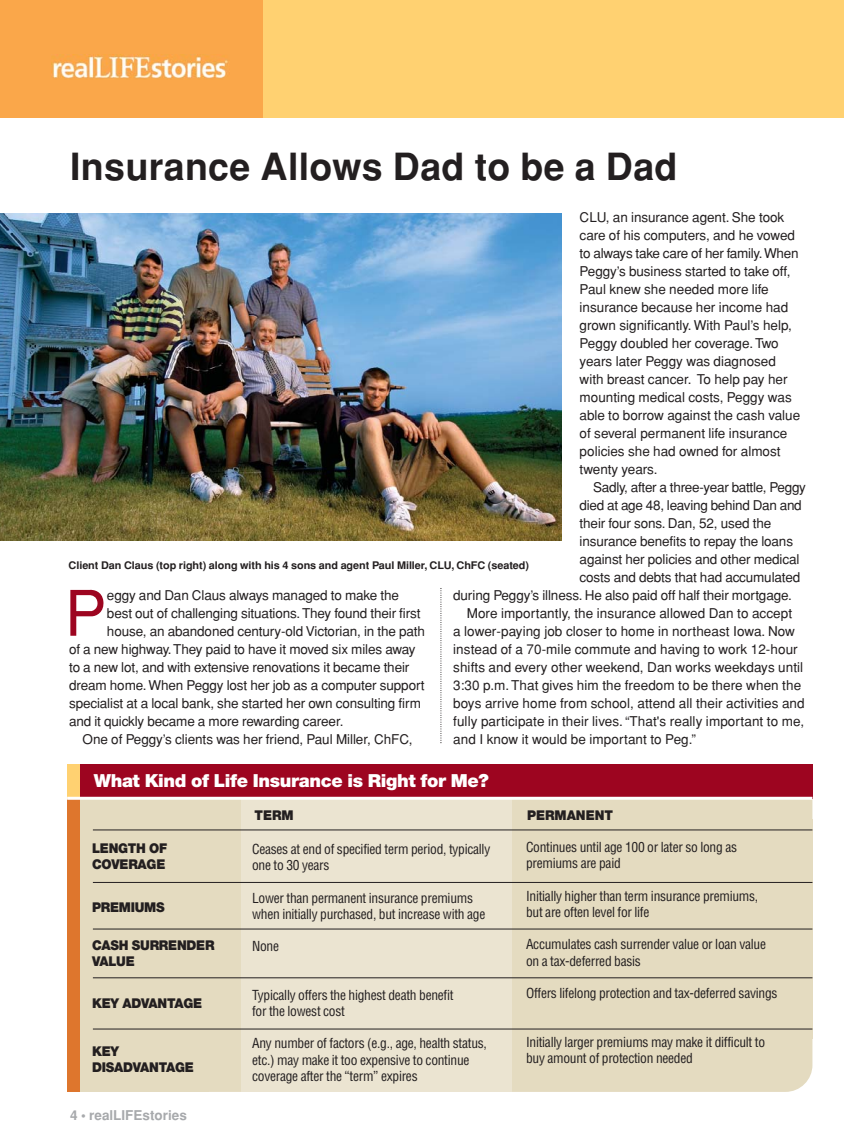
<style>
.page{position:relative;width:844px;height:1145px;background:#fff}
.page>*{position:absolute;margin:0;border:0;box-sizing:border-box;transform-origin:0 0}
.t1{font:62.85px "Helvetica";color:#9d0520}
.t2{font:700 37.5px "Helvetica";letter-spacing:.01em;color:#231f20}
.t3{font:900 18px "Helvetica Neue";letter-spacing:-.02em;color:#fff}
.t4{font:13.5px/18px "Helvetica";letter-spacing:-.005em;color:#231f20}
.t5{font:condensed 13.5px/16.2px "Helvetica";letter-spacing:-.02em;color:#231f20}
.t6{font:900 13.5px/16.2px "Helvetica Neue";letter-spacing:-.02em;color:#231f20;scale:.95 1}
.t7{font:700 13.5px "Helvetica";color:#a7a9ac}
.t8{font:900 13.5px "Helvetica Neue";color:#231f20;scale:.95 1}
.t9{font:700 10.5px "Helvetica";letter-spacing:-.005em;color:#231f20}
</style>
<div class="page">
<div style="left:260px;top:0;width:583px;height:118px;background:#ffd171"></div>
<div style="left:0;top:0;width:263px;height:118px;background:#faa74a"></div>
<img style="left:51px;top:55px;width:177px;height:24px">
<img style="left:0;top:213px;width:561px;height:328px">
<div style="left:67px;top:771px;width:745px;height:321px;background:#e4dbc0;border-radius:27px"></div>
<div style="left:241px;top:798px;width:270px;height:294px;background:#ebe4d1"></div>
<div style="left:67px;top:764px;width:745px;height:34px;background:#9d0520"></div>
<div style="left:67px;top:798px;width:13px;height:294px;background:#de762d"></div>
<div style="left:67px;top:764px;width:13px;height:34px;background:#ffd171"></div>
<hr style="left:67px;top:797px;width:745px;height:3px;background:#fff">
<hr style="left:93px;top:882px;width:719px;height:1px;background:#231f20">
<hr style="left:93px;top:830px;width:719px;height:1px;background:#231f20">
<hr style="left:93px;top:929px;width:719px;height:1px;background:#231f20">
<hr style="left:93px;top:977px;width:719px;height:1px;background:#231f20">
<hr style="left:93px;top:1029px;width:719px;height:1px;background:#231f20">
<svg style="left:440px;top:588px;width:1px;height:155px"></svg>
<h2 class="t2" style="left:70px;top:153px;width:608px">Insurance Allows Dad to be a Dad</h2>
<p class="t4" style="left:579px;top:209px;width:222px">CLU, an insurance agent. She took care of his computers, and he vowed to always take care of her family.When Peggy’s business started to take off, Paul knew she needed more life insurance because her income had grown significantly. With Paul’s help, Peggy doubled her coverage. Two years later Peggy was diagnosed with breast cancer. To help pay her mounting medical costs, Peggy was able to borrow against the cash value of several permanent life insurance policies she had owned for almost twenty years.</p>
<p class="t4" style="left:593px;top:479px;width:214px">Sadly, after a three-year battle, Peggy</p>
<p class="t4" style="left:579px;top:497px;width:223px">died at age 48, leaving behind Dan and</p>
<p class="t4" style="left:579px;top:515px;width:193px">their four sons. Dan, 52, used the</p>
<p class="t4" style="left:579px;top:533px;width:215px">insurance benefits to repay the loans</p>
<p class="t4" style="left:579px;top:551px;width:221px">against her policies and other medical</p>
<p class="t4" style="left:579px;top:569px;width:222px">costs and debts that had accumulated</p>
<p class="t4" style="left:453px;top:587px;width:340px">during Peggy’s illness. He also paid off half their mortgage.</p>
<p class="t4" style="left:466px;top:605px;width:327px">More importantly, the insurance allowed Dan to accept</p>
<p class="t4" style="left:453px;top:623px;width:343px">a lower-paying job closer to home in northeast Iowa. Now</p>
<p class="t4" style="left:453px;top:641px;width:346px">instead of a 70-mile commute and having to work 12-hour</p>
<p class="t4" style="left:453px;top:659px;width:351px">shifts and every other weekend, Dan works weekdays until</p>
<p class="t4" style="left:453px;top:677px;width:349px">3:30 p.m. That gives him the freedom to be there when the</p>
<p class="t4" style="left:453px;top:695px;width:353px">boys arrive home from school, attend all their activities and</p>
<p class="t4" style="left:453px;top:713px;width:352px">fully participate in their lives. “That's really important to me,</p>
<p class="t4" style="left:453px;top:731px;width:244px">and I know it would be important to Peg.”</p>
<p class="t9" style="left:69px;top:562px;width:462px">Client Dan Claus (top right) along with his 4 sons and agent Paul Miller, CLU, ChFC (seated)</p>
<h1 class="t1" style="left:65px;top:591px;width:43px">P</h1>
<p class="t4" style="left:107px;top:587px;width:293px">eggy and Dan Claus always managed to make the</p>
<p class="t4" style="left:107px;top:605px;width:315px">best out of challenging situations.They found their first</p>
<p class="t4" style="left:107px;top:623px;width:319px">house, an abandoned century-old Victorian, in the path</p>
<p class="t4" style="left:69px;top:641px;width:348px">of a new highway.They paid to have it moved six miles away</p>
<p class="t4" style="left:69px;top:659px;width:342px">to a new lot, and with extensive renovations it became their</p>
<p class="t4" style="left:69px;top:677px;width:357px">dream home.When Peggy lost her job as a computer support</p>
<p class="t4" style="left:69px;top:695px;width:353px">specialist at a local bank, she started her own consulting firm</p>
<p class="t4" style="left:69px;top:713px;width:276px">and it quickly became a more rewarding career.</p>
<p class="t4" style="left:83px;top:731px;width:331px">One of Peggy’s clients was her friend, Paul Miller, ChFC,</p>
<h3 class="t3" style="left:94px;top:774px;width:396px">What Kind of Life Insurance is Right for Me?</h3>
<p class="t6" style="left:92px;top:841px;width:81px">LENGTH OF<br>COVERAGE</p>
<p class="t6" style="left:92px;top:900px;width:78px">PREMIUMS</p>
<p class="t6" style="left:92px;top:938px;width:130px">CASH SURRENDER<br>VALUE</p>
<p class="t6" style="left:92px;top:996px;width:117px">KEY ADVANTAGE</p>
<p class="t6" style="left:92px;top:1044px;width:109px">KEY<br>DISADVANTAGE</p>
<p class="t7" style="left:70px;top:1110px;width:118px">4 • realLIFEstories</p>
<p class="t6" style="left:254px;top:808px;width:43px">TERM</p>
<p class="t8" style="left:527px;top:810px;width:92px">PERMANENT</p>
<p class="t5" style="left:252px;top:842px;width:240px">Ceases at end of specified term period, typically one to 30 years</p>
<p class="t5" style="left:252px;top:891px;width:235px">Lower than permanent insurance premiums when initially purchased, but increase with age</p>
<p class="t5" style="left:252px;top:939px;width:28px">None</p>
<p class="t5" style="left:252px;top:988px;width:203px">Typically offers the highest death benefit for the lowest cost</p>
<p class="t5" style="left:252px;top:1037px;width:236px">Any number of factors (e.g., age, health status, etc.) may make it too expensive to continue coverage after the “term” expires</p>
<p class="t5" style="left:526px;top:840px;width:212px">Continues until age 100 or later so long as premiums are paid</p>
<p class="t5" style="left:526px;top:889px;width:234px">Initially higher than term insurance premiums, but are often level for life</p>
<p class="t5" style="left:526px;top:937px;width:241px">Accumulates cash surrender value or loan value on a tax-deferred basis</p>
<p class="t5" style="left:526px;top:986px;width:253px">Offers lifelong protection and tax-deferred savings</p>
<p class="t5" style="left:526px;top:1035px;width:240px">Initially larger premiums may make it difficult to buy amount of protection needed</p>
</div>
